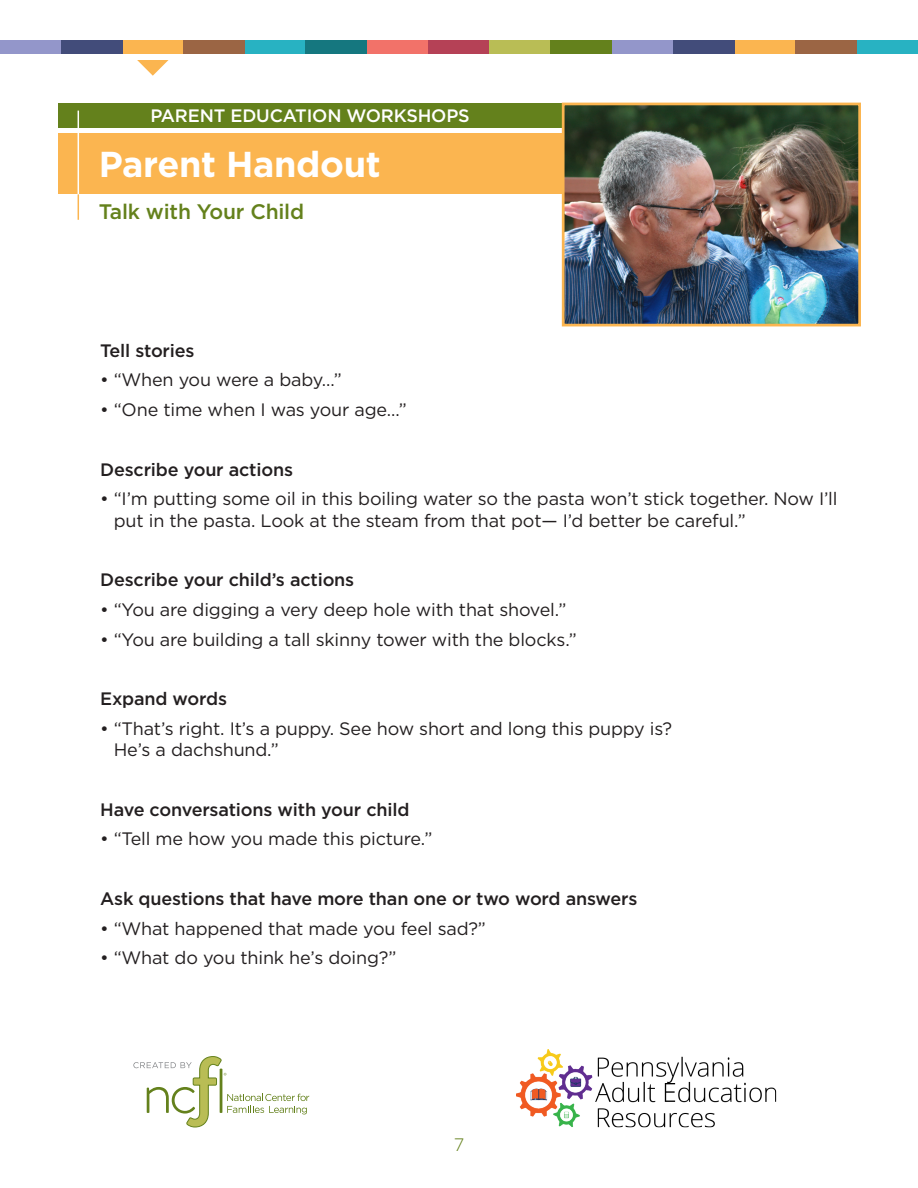
<style>
.page{position:relative;width:918px;height:1188px;background:#fff}
.page>*{position:absolute;margin:0;border:0;box-sizing:border-box;transform-origin:0 0}
.t1{font:700 36px "Gotham";letter-spacing:-.01em;color:#fff}
.t2{font:500 21px "Gotham";letter-spacing:-.01em;color:#64811c}
.t3{font:18px/21.6px "Gotham";letter-spacing:-.01em;color:#231f20}
.t4{font:500 18px "Gotham";letter-spacing:-.01em;color:#231f20}
.t5{font:500 18px "Gotham";letter-spacing:-.01em;color:#fff}
.t6{font:300 18px "Gotham";color:#64811c}
</style>
<div class="page">
<div style="left:122px;top:40px;width:61px;height:14px;background:#fbb550"></div>
<div style="left:367px;top:40px;width:61px;height:14px;background:#f27269"></div>
<div style="left:0;top:40px;width:61px;height:14px;background:#9396ca"></div>
<div style="left:245px;top:40px;width:61px;height:14px;background:#28b2c2"></div>
<div style="left:183px;top:40px;width:62px;height:14px;background:#9b6544"></div>
<div style="left:428px;top:40px;width:61px;height:14px;background:#b54156"></div>
<div style="left:61px;top:40px;width:61px;height:14px;background:#424c7a"></div>
<div style="left:306px;top:40px;width:61px;height:14px;background:#15777f"></div>
<div style="left:489px;top:40px;width:62px;height:14px;background:#b9bd55"></div>
<div style="left:734px;top:40px;width:61px;height:14px;background:#fbb550"></div>
<div style="left:612px;top:40px;width:61px;height:14px;background:#9396ca"></div>
<div style="left:857px;top:40px;width:61px;height:14px;background:#28b2c2"></div>
<div style="left:551px;top:40px;width:61px;height:14px;background:#64811c"></div>
<div style="left:795px;top:40px;width:62px;height:14px;background:#9b6544"></div>
<div style="left:673px;top:40px;width:61px;height:14px;background:#424c7a"></div>
<svg style="left:137px;top:60px;width:32px;height:16px"></svg>
<div style="left:58px;top:134px;width:532px;height:60px;background:#fbb550"></div>
<div style="left:58px;top:103px;width:532px;height:25px;background:#64811c"></div>
<hr style="left:78px;top:111px;width:1px;height:134px;background:#fff">
<svg style="left:78px;top:194px;width:1px;height:26px"></svg>
<img style="left:566px;top:107px;width:291px;height:215px">
<div style="left:562px;top:103px;width:299px;height:223px;border:3px solid #fbb550"></div>
<svg style="left:133px;top:1056px;width:176px;height:71px"></svg>
<img style="left:516px;top:1050px;width:261px;height:78px">
<p class="t5" style="left:150px;top:104px;width:321px">PARENT EDUCATION WORKSHOPS</p>
<p class="t1" style="left:99px;top:140px;width:283px">Parent Handout</p>
<p class="t2" style="left:99px;top:198px;width:207px">Talk with Your Child</p>
<p class="t4" style="left:100px;top:339px;width:96px">Tell stories</p>
<p class="t3" style="left:100px;top:369px;width:243px">• “When you were a baby…”</p>
<p class="t3" style="left:100px;top:399px;width:308px">• “One time when I was your age…”</p>
<p class="t4" style="left:100px;top:457px;width:194px">Describe your actions</p>
<p class="t3" style="left:114px;top:488px;width:725px;text-indent:-14px">• “I’m putting some oil in this boiling water so the pasta won’t stick together. Now I’ll put in the pasta. Look at the steam from that pot— I’d better be careful.”</p>
<p class="t4" style="left:100px;top:568px;width:256px">Describe your child’s actions</p>
<p class="t3" style="left:100px;top:598px;width:468px">• “You are digging a very deep hole with that shovel.”</p>
<p class="t3" style="left:100px;top:628px;width:478px">• “You are building a tall skinny tower with the blocks.”</p>
<p class="t4" style="left:100px;top:687px;width:128px">Expand words</p>
<p class="t3" style="left:114px;top:717px;width:560px;text-indent:-14px">• “That’s right. It’s a puppy. See how short and long this puppy is?<br>He’s a dachshund.”</p>
<p class="t4" style="left:100px;top:798px;width:311px">Have conversations with your child</p>
<p class="t3" style="left:100px;top:828px;width:334px">• “Tell me how you made this picture.”</p>
<p class="t4" style="left:100px;top:887px;width:539px">Ask questions that have more than one or two word answers</p>
<p class="t3" style="left:100px;top:917px;width:387px">• “What happened that made you feel sad?”</p>
<p class="t3" style="left:100px;top:947px;width:298px">• “What do you think he’s doing?”</p>
<p class="t6" style="left:454px;top:1133px;width:12px">7</p>
</div>
